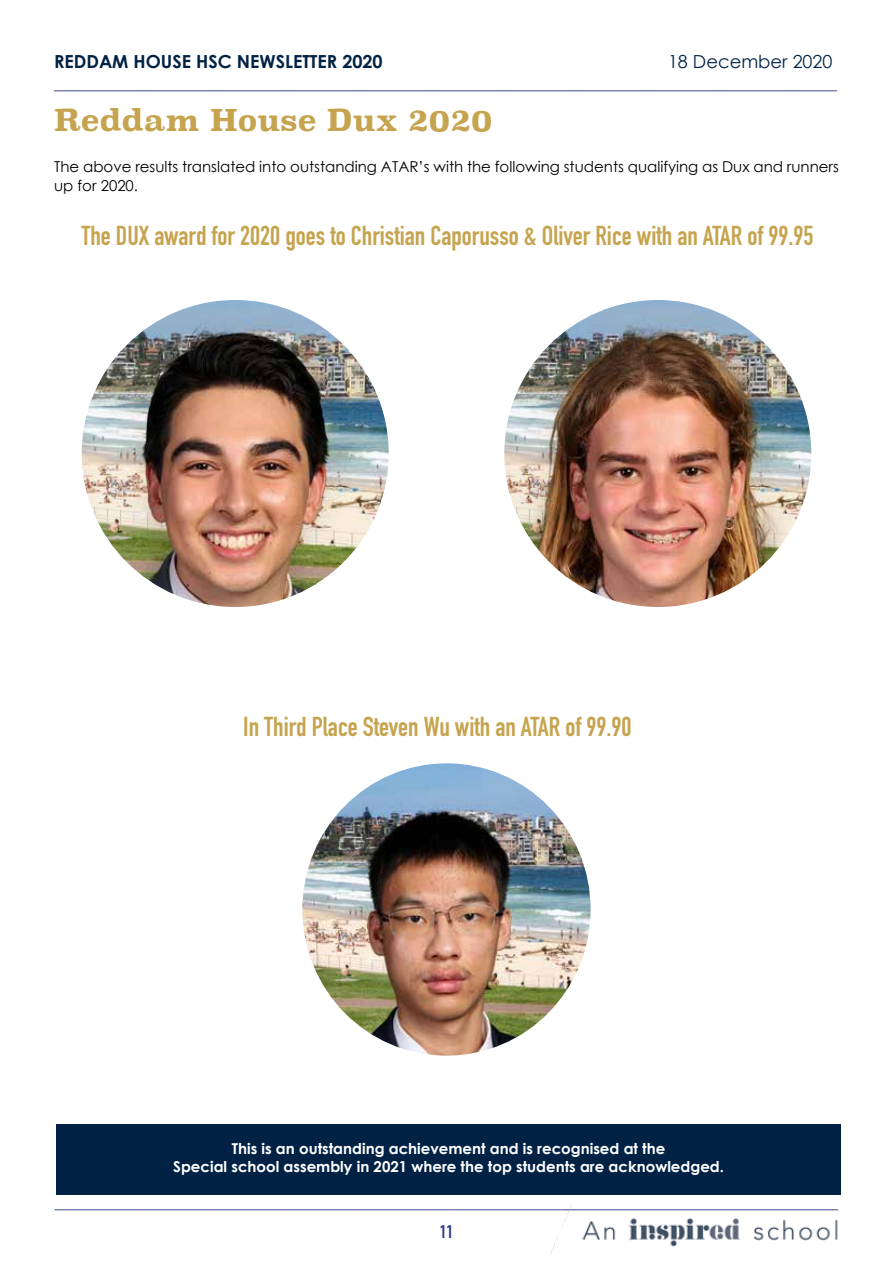
<style>
.page{position:relative;width:893px;height:1263px;background:#fff}
.page>*{position:absolute;margin:0;border:0;box-sizing:border-box;transform-origin:0 0}
.t1{font:700 30px "Superclarendon";color:#c6a44f}
.t2{font:700 27px "DIN Condensed";color:#c6a44f}
.t3{font:18px "Century Gothic";color:#283583}
.t4{font:700 18px "Century Gothic";color:#012245}
.t5{font:18px "Century Gothic";color:#012245}
.t6{font:700 18px "DIN Condensed";color:#283583}
.t7{font:700 15px/18px "Century Gothic";color:#fff;text-align:center}
.t8{font:15px/19.5px "Century Gothic";color:#000}
</style>
<div class="page">
<img style="left:549px;top:1203px;width:289px;height:54px">
<img style="left:302px;top:763px;width:289px;height:293px">
<img style="left:82px;top:300px;width:307px;height:307px;border-radius:153px">
<img style="left:504px;top:300px;width:307px;height:307px;border-radius:153px">
<div style="left:56px;top:1125px;width:785px;height:70px;background:#012245"></div>
<p class="t4" style="left:54px;top:47px;width:330px">REDDAM HOUSE HSC NEWSLETTER 2020</p>
<p class="t5" style="left:668px;top:48px;width:166px">18 December 2020</p>
<p class="t3" style="left:54px;top:70px;width:784px">_______________________________________________________________________________________</p>
<h1 class="t1" style="left:54px;top:97px;width:440px">Reddam House Dux 2020</h1>
<p class="t8" style="left:54px;top:156px;width:786px">The above results translated into outstanding ATAR’s with the following students qualifying as Dux and runners up for 2020.</p>
<h2 class="t2" style="left:81px;top:217px;width:734px">The DUX award for 2020 goes to Christian Caporusso &amp; Oliver Rice with an ATAR of 99.95</h2>
<h2 class="t2" style="left:243px;top:709px;width:390px">In Third Place Steven Wu with an ATAR of 99.90</h2>
<p class="t7" style="left:173px;top:1139px;width:552px">This is an outstanding achievement and is recognised at the<br>Special school assembly in 2021 where the top students are acknowledged.</p>
<p class="t3" style="left:55px;top:1189px;width:785px">_______________________________________________________________________________________</p>
<p class="t6" style="left:440px;top:1220px;width:15px">11</p>
</div>
